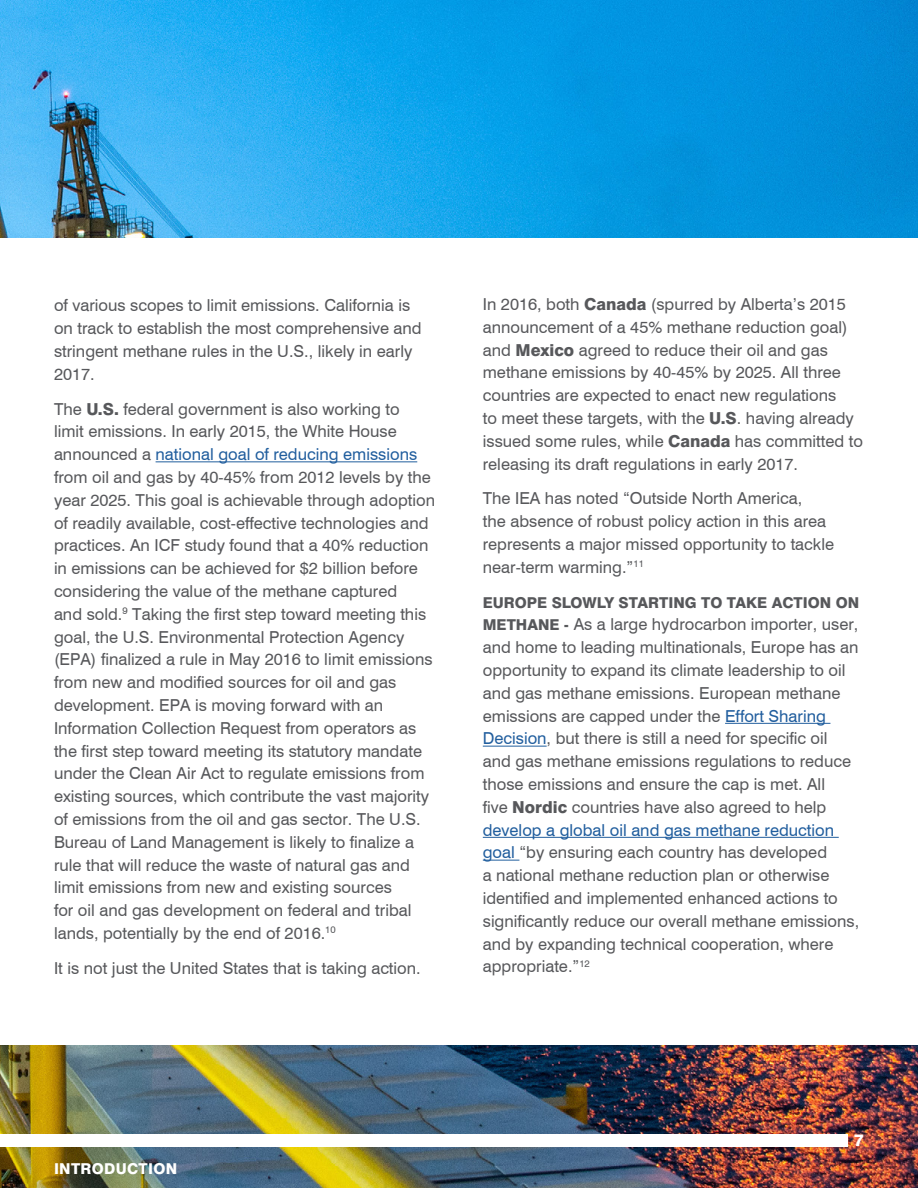
<style>
.page{position:relative;width:918px;height:1188px;background:#fff}
.page>*{position:absolute;margin:0;border:0;box-sizing:border-box;transform-origin:0 0}
.t1{font:16.5px/22.8px "Swiss 721";color:#57585b}
.t2{font:800 16.5px "Swiss 721 BT";color:#fff}
.t3{font:800 15px "Swiss 721 BT";color:#57585b}
.t4{font:800 15px "Swiss 721 BT";letter-spacing:.02em;color:#fff}
.s1{font-family:"Swiss 721 BT";font-weight:800}
.s2{color:#215e9e}
.s3{font-family:"Swiss 721 BT";font-weight:800;font-size:15px}
</style>
<div class="page">
<img style="left:0;top:0;width:918px;height:1188px">
<div style="left:0;top:239px;width:918px;height:806px;background:#fff"></div>
<hr style="left:156px;top:461px;width:261px;height:1px;background:#215e9e">
<hr style="left:725px;top:723px;width:105px;height:1px;background:#215e9e">
<hr style="left:483px;top:746px;width:64px;height:1px;background:#215e9e">
<hr style="left:483px;top:837px;width:356px;height:1px;background:#215e9e">
<hr style="left:483px;top:860px;width:36px;height:1px;background:#215e9e">
<div style="left:0;top:1134px;width:848px;height:13px;background:#fff"></div>
<p class="t1" style="left:54px;top:293px;width:369px">of various scopes to limit emissions. California is on track to establish the most comprehensive and stringent methane rules in the U.S., likely in early 2017.</p>
<p class="t1" style="left:54px;top:397px;width:383px">The <span class="s1">U.S.</span> federal government is also working to<br>limit emissions. In early 2015, the White House announced a <span class="s2">national goal of reducing emissions </span>from oil and gas by 40-45% from 2012 levels by the year 2025. This goal is achievable through adoption of readily available, cost-effective technologies and practices. An ICF study found that a 40% reduction in emissions can be achieved for $2 billion before considering the value of the methane captured<br>and sold.<sup>9</sup> Taking the first step toward meeting this goal, the U.S. Environmental Protection Agency (EPA) finalized a rule in May 2016 to limit emissions from new and modified sources for oil and gas development. EPA is moving forward with an Information Collection Request from operators as the first step toward meeting its statutory mandate under the Clean Air Act to regulate emissions from existing sources, which contribute the vast majority of emissions from the oil and gas sector. The U.S.<br>Bureau of Land Management is likely to finalize a rule that will reduce the waste of natural gas and limit emissions from new and existing sources<br>for oil and gas development on federal and tribal lands, potentially by the end of 2016.<sup>10</sup></p>
<p class="t1" style="left:54px;top:956px;width:368px">It is not just the United States that is taking action.</p>
<p class="t1" style="left:483px;top:292px;width:382px">In 2016, both <span class="s1">Canada</span> (spurred by Alberta’s 2015 announcement of a 45% methane reduction goal) and <span class="s1">Mexico</span> agreed to reduce their oil and gas methane emissions by 40-45% by 2025. All three countries are expected to enact new regulations<br>to meet these targets, with the <span class="s1">U.S</span>. having already issued some rules, while <span class="s1">Canada</span> has committed to releasing its draft regulations in early 2017.</p>
<p class="t1" style="left:483px;top:487px;width:353px">The IEA has noted “Outside North America,<br>the absence of robust policy action in this area represents a major missed opportunity to tackle near-term warming.”<sup>11</sup></p>
<p class="t3" style="left:483px;top:593px;width:378px">EUROPE SLOWLY STARTING TO TAKE ACTION ON</p>
<p class="t1" style="left:483px;top:613px;width:378px"><span class="s3">METHANE -</span> As a large hydrocarbon importer, user, and home to leading multinationals, Europe has an opportunity to expand its climate leadership to oil and gas methane emissions. European methane emissions are capped under the <span class="s2">Effort Sharing Decision</span>, but there is still a need for specific oil and gas methane emissions regulations to reduce those emissions and ensure the cap is met. All<br>five <span class="s1">Nordic</span> countries have also agreed to help <span class="s2">develop a global oil and gas methane reduction goal</span> “by ensuring each country has developed<br>a national methane reduction plan or otherwise identified and implemented enhanced actions to significantly reduce our overall methane emissions, and by expanding technical cooperation, where appropriate.”<sup>12</sup></p>
<p class="t4" style="left:54px;top:1159px;width:125px">INTRODUCTION</p>
<p class="t2" style="left:854px;top:1130px;width:11px">7</p>
</div>
